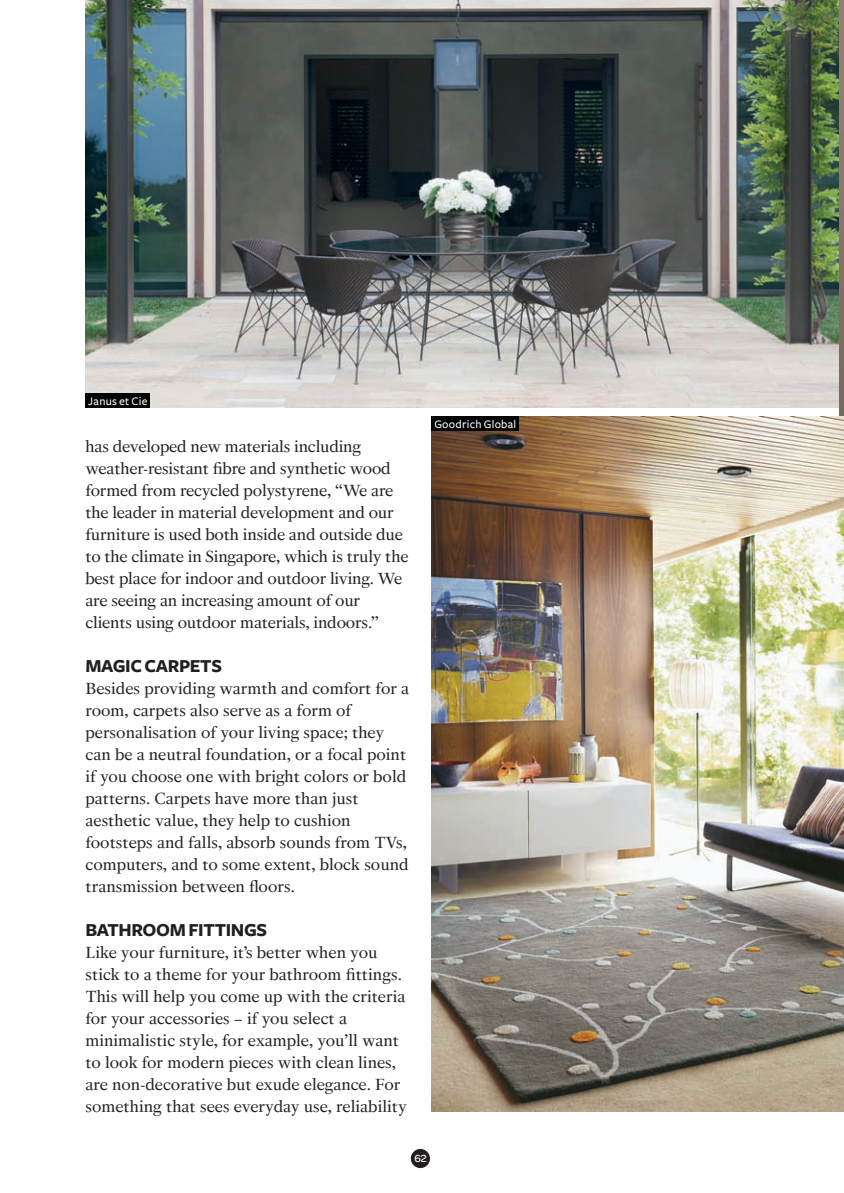
<style>
.page{position:relative;width:844px;height:1193px;background:#fff}
.page>*{position:absolute;margin:0;border:0;box-sizing:border-box;transform-origin:0 0}
.t1{font:19px/22px "Corundum News O1";color:#231f20}
.t2{font:500 12px "Freight Sans";letter-spacing:.025em;color:#fff}
.t3{font:500 11px "Omnes";color:#fff}
.s1{font-family:"Freight Sans";font-weight:700}
</style>
<div class="page">
<div style="left:411px;top:1149px;width:19px;height:19px;background:#231f20;border-radius:50%"></div>
<img style="left:85px;top:0;width:754px;height:408px">
<div style="left:85px;top:393px;width:65px;height:15px;background:#010101"></div>
<img style="left:839px;top:0;width:4px;height:416px">
<img style="left:431px;top:416px;width:412px;height:696px">
<div style="left:431px;top:416px;width:88px;height:15px;background:#010101"></div>
<p class="t2" style="left:88px;top:397px;width:61px">Janus et Cie</p>
<p class="t1" style="left:85px;top:437px;width:324px">has developed new materials including weather-resistant fibre and synthetic wood formed from recycled polystyrene, “We are the leader in material development and our furniture is used both inside and outside due to the climate in Singapore, which is truly the best place for indoor and outdoor living. We are seeing an increasing amount of our clients using outdoor materials, indoors.”</p>
<p class="t1" style="left:85px;top:657px;width:325px"><span class="s1">MAGIC CARPETS<br></span>Besides providing warmth and comfort for a room, carpets also serve as a form of personalisation of your living space; they can be a neutral foundation, or a focal point if you choose one with bright colors or bold patterns. Carpets have more than just aesthetic value, they help to cushion footsteps and falls, absorb sounds from TVs, computers, and to some extent, block sound transmission between floors.</p>
<p class="t1" style="left:85px;top:921px;width:323px"><span class="s1">BATHROOM FITTINGS<br></span>Like your furniture, it’s better when you stick to a theme for your bathroom fittings.<br>This will help you come up with the criteria for your accessories – if you select a minimalistic style, for example, you’ll want to look for modern pieces with clean lines, are non-decorative but exude elegance. For something that sees everyday use, reliability</p>
<p class="t2" style="left:434px;top:420px;width:83px">Goodrich Global</p>
<p class="t3" style="left:414px;top:1154px;width:14px">62</p>
</div>
